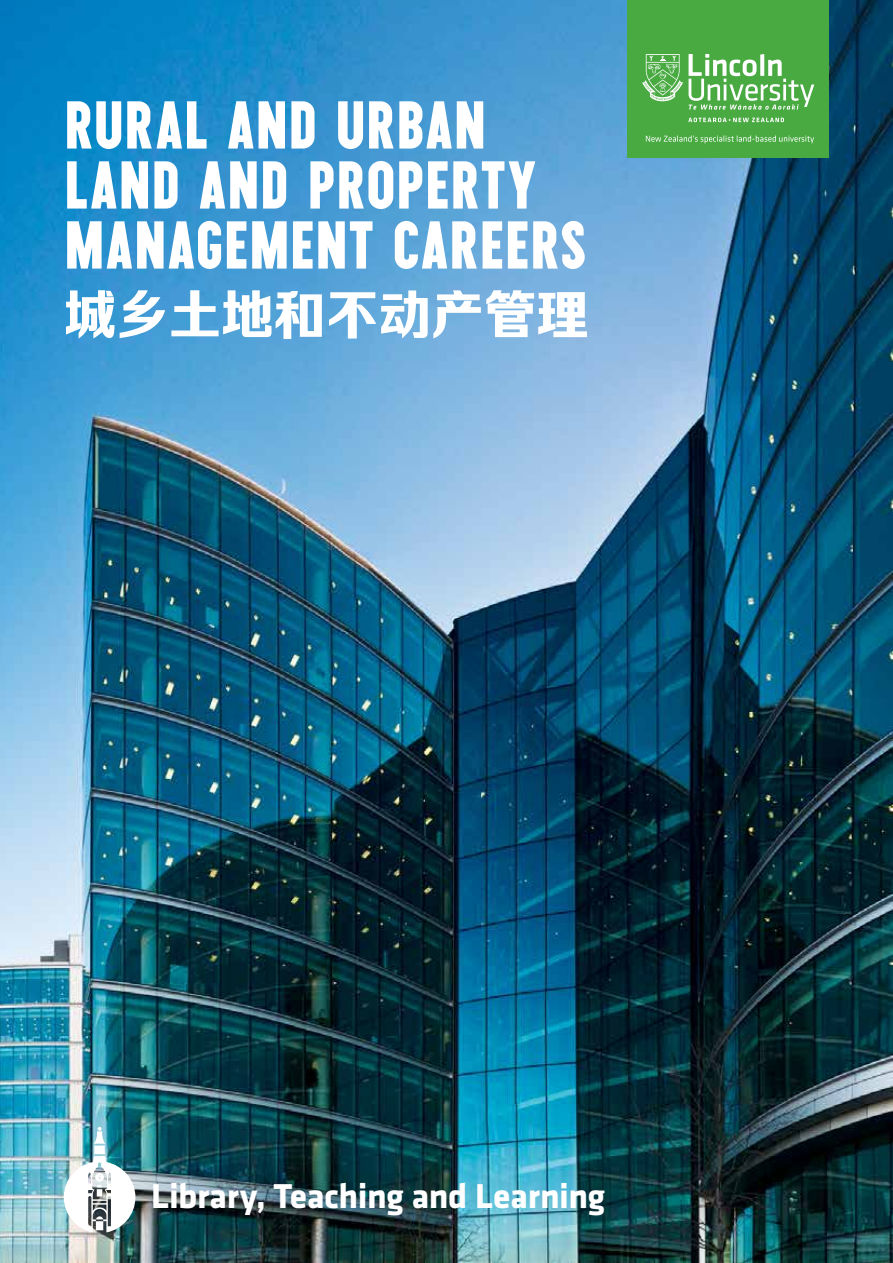
<style>
.page{position:relative;width:893px;height:1263px;background:#fff}
.page>*{position:absolute;margin:0;border:0;box-sizing:border-box;transform-origin:0 0}
.t1{font:67.5px/60px "Duotone";color:#fff}
.t2{font:52.5px "Tensentype Zhi Hei J W5";color:#fff}
.t3{font:700 35.85px "Klavika";letter-spacing:-.01em;color:#fff}
</style>
<div class="page">
<img style="left:0;top:0;width:893px;height:1263px">
<div style="left:627px;top:0;width:202px;height:157px;background:#49aa42"></div>
<svg style="left:646px;top:135px;width:168px;height:8px"></svg>
<svg style="left:689px;top:54px;width:125px;height:56px"></svg>
<svg style="left:642px;top:54px;width:41px;height:48px"></svg>
<svg style="left:688px;top:118px;width:96px;height:4px"></svg>
<img style="left:64px;top:1127px;width:71px;height:105px">
<p class="t1" style="left:64px;top:95px;width:524px">RURAL AND URBAN<br>LAND AND PROPERTY<br>MANAGEMENT CAREERS</p>
<p class="t2" style="left:64px;top:279px;width:527px">城乡土地和不动产管理</p>
<p class="t3" style="left:151px;top:1170px;width:455px">Library, Teaching and Learning</p>
</div>
